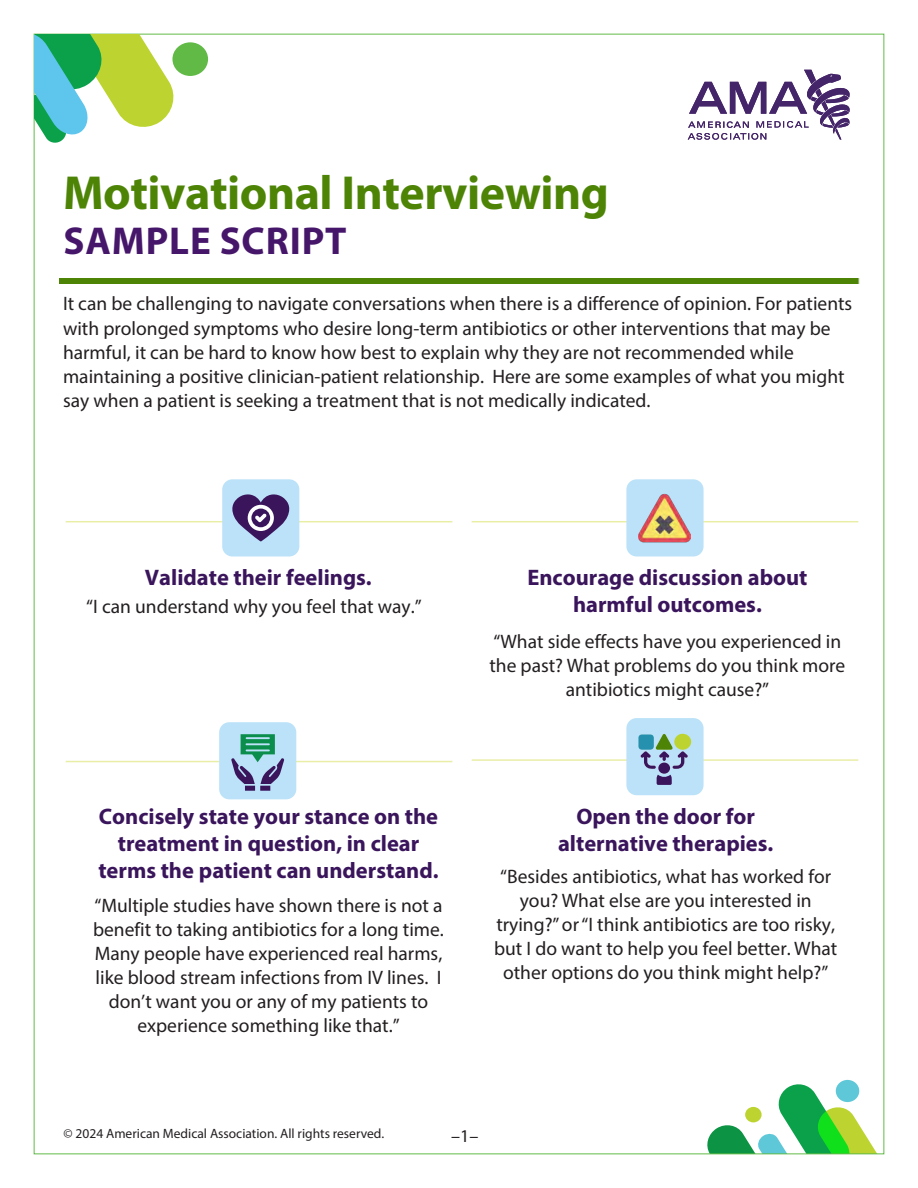
<style>
.page{position:relative;width:918px;height:1188px;background:#fff}
.page>*{position:absolute;margin:0;border:0;box-sizing:border-box;transform-origin:0 0}
.t1{font:700 48px "Myriad Pro";letter-spacing:-.01em;color:#4d8406}
.t2{font:700 39px "Myriad Pro";letter-spacing:.02em;color:#46166b}
.t3{font:700 22.5px/27px "Myriad Pro";color:#3a155c;text-align:center}
.t4{font:19.5px/24px "Myriad Pro";color:#231f20;text-align:center}
.t5{font:18px "Myriad Pro";color:#231f20}
.t6{font:13.5px "Myriad Pro";color:#231f20}
</style>
<div class="page">
<hr style="left:66px;top:521px;width:386px;height:1px;background:#e6eb96">
<hr style="left:66px;top:761px;width:386px;height:1px;background:#e6eb96">
<hr style="left:472px;top:521px;width:386px;height:1px;background:#e6eb96">
<hr style="left:472px;top:759px;width:386px;height:2px;background:#e6eb96">
<div style="left:222px;top:479px;width:77px;height:77px;background:#bbe2f8;border-radius:10px"></div>
<div style="left:626px;top:479px;width:78px;height:77px;background:#bbe2f8;border-radius:10px"></div>
<img style="left:638px;top:493px;width:53px;height:50px">
<div style="left:626px;top:718px;width:78px;height:77px;background:#bbe2f8;border-radius:10px"></div>
<div style="left:219px;top:722px;width:77px;height:77px;background:#bbe2f8;border-radius:10px"></div>
<svg style="left:232px;top:494px;width:58px;height:47px"></svg>
<svg style="left:231px;top:734px;width:53px;height:57px"></svg>
<svg style="left:638px;top:733px;width:53px;height:52px"></svg>
<svg style="left:688px;top:70px;width:162px;height:70px"></svg>
<div style="left:836px;top:1080px;width:23px;height:22px;background:#5ec8d8;border-radius:50%"></div>
<svg style="left:707px;top:1082px;width:169px;height:70px"></svg>
<div style="left:59px;top:279px;width:801px;height:5px;background:#4d8406"></div>
<div style="left:172px;top:42px;width:36px;height:34px;background:#61ba46;border-radius:50%"></div>
<svg style="left:35px;top:33px;width:143px;height:110px"></svg>
<p class="t1" style="left:63px;top:161px;width:547px">Motivational Interviewing</p>
<p class="t2" style="left:64px;top:216px;width:285px">SAMPLE SCRIPT</p>
<p class="t4" style="left:63px;top:291px;width:791px;text-align:left">It can be challenging to navigate conversations when there is a difference of opinion. For patients with prolonged symptoms who desire long-term antibiotics or other interventions that may be harmful, it can be hard to know how best to explain why they are not recommended while maintaining a positive clinician-patient relationship. Here are some examples of what you might say when a patient is seeking a treatment that is not medically indicated.</p>
<p class="t3" style="left:145px;top:563px;width:228px">Validate their feelings.</p>
<p class="t4" style="left:86px;top:595px;width:337px">“I can understand why you feel that way.”</p>
<p class="t3" style="left:527px;top:563px;width:282px">Encourage discussion about harmful outcomes.</p>
<p class="t4" style="left:489px;top:630px;width:357px">“What side effects have you experienced in the past? What problems do you think more antibiotics might cause?”</p>
<p class="t3" style="left:98px;top:802px;width:342px">Concisely state your stance on the treatment in question, in clear terms the patient can understand.</p>
<p class="t4" style="left:93px;top:893px;width:352px">“Multiple studies have shown there is not a benefit to taking antibiotics for a long time.<br>Many people have experienced real harms, like blood stream infections from IV lines. I don’t want you or any of my patients to experience something like that.”</p>
<p class="t3" style="left:558px;top:802px;width:217px">Open the door for alternative therapies.</p>
<p class="t4" style="left:494px;top:864px;width:345px">“Besides antibiotics, what has worked for you? What else are you interested in trying?” or “I think antibiotics are too risky, but I do want to help you feel better. What other options do you think might help?”</p>
<p class="t6" style="left:64px;top:1125px;width:322px">© 2024 American Medical Association. All rights reserved.</p>
<p class="t5" style="left:451px;top:1124px;width:29px">–1–</p>
</div>
